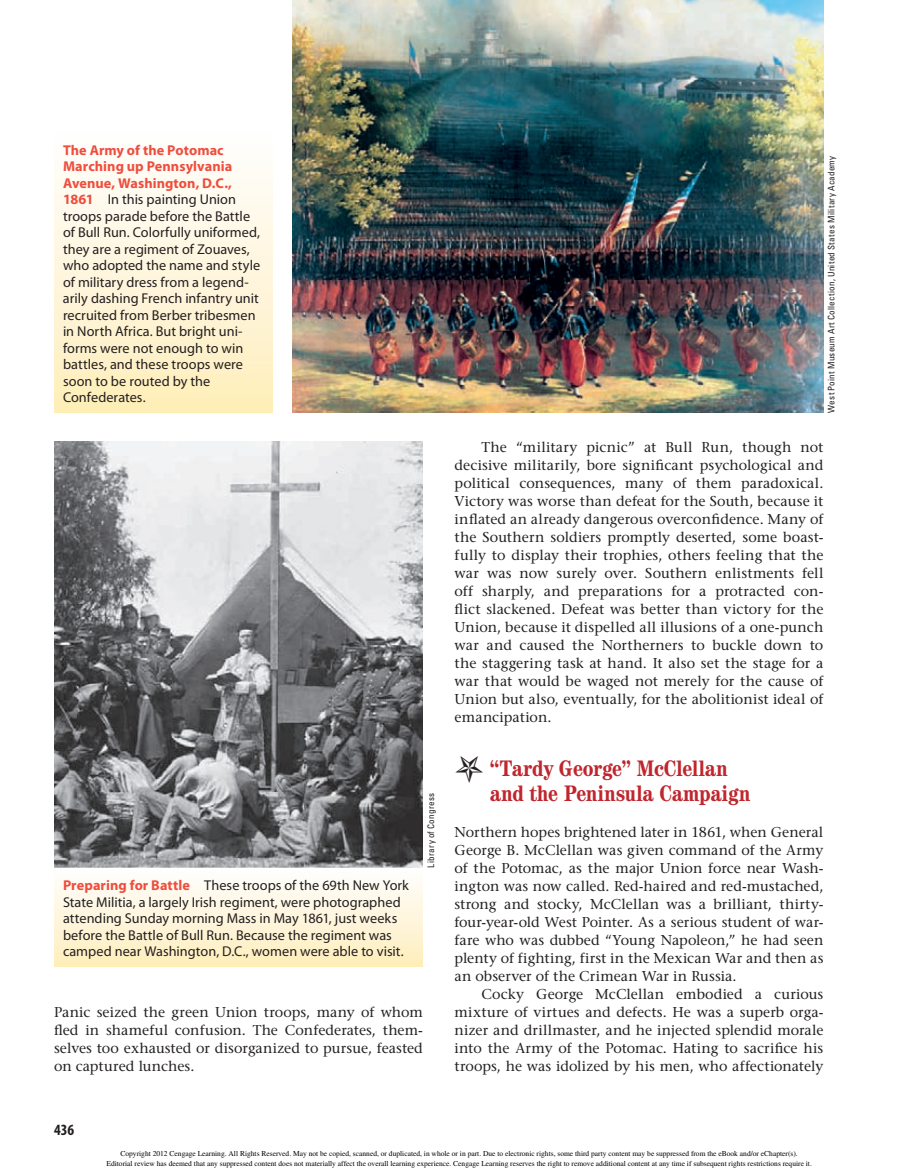
<style>
.page{position:relative;width:918px;height:1175px;background:#fff}
.page>*{position:absolute;margin:0;border:0;box-sizing:border-box;transform-origin:0 0}
.t1{font:700 condensed 22.5px/25.5px "Century Std";color:#c0262d}
.t2{font:700 condensed 15.75px "Myriad Pro";color:#231f20}
.t3{font:500 14.25px/18px "Stone Serif Std";letter-spacing:.005em;color:#231f20;text-align:justify}
.t4{font:14.25px/16.5px "Myriad Pro";color:#231f20}
.t5{font:condensed 9px "Univers LT Std";letter-spacing:.03em;color:#231f20}
.t6{font:7.5px/9.9px "Times";color:#000;text-align:center}
.s1{font-weight:700;color:#ef4d3d}
</style>
<div class="page">
<img style="left:292px;top:0;width:532px;height:413px">
<div style="left:54px;top:132px;width:219px;height:281px;background:linear-gradient(to bottom,#fefeff,#feb)"></div>
<img style="left:54px;top:441px;width:369px;height:426px">
<div style="left:54px;top:867px;width:369px;height:99px;background:linear-gradient(to bottom,#fefeff,#ffeebc)"></div>
<p class="t4" style="left:63px;top:141px;width:199px"><span class="s1">The Army of the Potomac<br>Marching up Pennsylvania<br>Avenue, Washington, D.C.,<br>1861</span> In this painting Union troops parade before the Battle of Bull Run. Colorfully uniformed, they are a regiment of Zouaves, who adopted the name and style of military dress from a legend&shy;arily dashing French infantry unit recruited from Berber tribesmen in North Africa. But bright uni&shy;forms were not enough to win battles, and these troops were soon to be routed by the<br>Confederates.</p>
<p class="t5" style="left:826px;top:413px;width:259px;rotate:-90deg">West Point Museum Art Collection, United States Military Academy</p>
<p class="t4" style="left:63px;top:877px;width:348px"><span class="s1">Preparing for Battle</span> These troops of the 69th New York State Militia, a largely Irish regiment, were photographed attending Sunday morning Mass in May 1861, just weeks before the Battle of Bull Run. Because the regiment was camped near Washington, D.C., women were able to visit.</p>
<p class="t5" style="left:425px;top:867px;width:76px;rotate:-90deg">Library of Congress</p>
<p class="t3" style="left:54px;top:1003px;width:370px">Panic seized the green Union troops, many of whom fled in shameful confusion. The Confederates, them&shy;selves too exhausted or disorganized to pursue, feasted on captured lunches.</p>
<p class="t3" style="left:454px;top:438px;width:371px;text-indent:27px">The “military picnic” at Bull Run, though not decisive militarily, bore significant psychological and political consequences, many of them paradoxical.<br>Victory was worse than defeat for the South, because it inflated an already dangerous overconfidence. Many of the Southern soldiers promptly deserted, some boast&shy;fully to display their trophies, others feeling that the war was now surely over. Southern enlistments fell off sharply, and preparations for a protracted con&shy;flict slackened. Defeat was better than victory for the Union, because it dispelled all illusions of a one-punch war and caused the Northerners to buckle down to the staggering task at hand. It also set the stage for a war that would be waged not merely for the cause of Union but also, eventually, for the abolitionist ideal of emancipation.</p>
<p class="t1" style="left:490px;top:755px;width:262px">“Tardy George” McClellan and the Peninsula Campaign</p>
<p class="t3" style="left:454px;top:823px;width:370px">Northern hopes brightened later in 1861, when General</p>
<p class="t3" style="left:454px;top:841px;width:370px">George B. McClellan was given command of the Army</p>
<p class="t3" style="left:454px;top:859px;width:371px">of the Potomac, as the major Union force near Wash-</p>
<p class="t3" style="left:454px;top:877px;width:371px">ington was now called. Red-haired and red-mustached,</p>
<p class="t3" style="left:454px;top:895px;width:370px">strong and stocky, McClellan was a brilliant, thirty-</p>
<p class="t3" style="left:454px;top:913px;width:371px">four-year-old West Pointer. As a serious student of war-</p>
<p class="t3" style="left:454px;top:931px;width:370px">fare who was dubbed “Young Napoleon,” he had seen</p>
<p class="t3" style="left:454px;top:949px;width:370px">plenty of fighting, first in the Mexican War and then as</p>
<p class="t3" style="left:454px;top:967px;width:284px">an observer of the Crimean War in Russia.</p>
<p class="t3" style="left:482px;top:985px;width:343px">Cocky George McClellan embodied a curious</p>
<p class="t3" style="left:454px;top:1003px;width:371px">mixture of virtues and defects. He was a superb orga-</p>
<p class="t3" style="left:454px;top:1021px;width:370px">nizer and drillmaster, and he injected splendid morale</p>
<p class="t3" style="left:454px;top:1039px;width:370px">into the Army of the Potomac. Hating to sacrifice his</p>
<p class="t3" style="left:454px;top:1057px;width:371px">troops, he was idolized by his men, who affectionately</p>
<p class="t2" style="left:54px;top:1120px;width:22px">436</p>
<p class="t6" style="left:106px;top:1148px;width:707px">Copyright 2012 Cengage Learning. All Rights Reserved. May not be copied, scanned, or duplicated, in whole or in part. Due to electronic rights, some third party content may be suppressed from the eBook and/or eChapter(s).<br>Editorial review has deemed that any suppressed content does not materially affect the overall learning experience. Cengage Learning reserves the right to remove additional content at any time if subsequent rights restrictions require it.</p>
</div>
